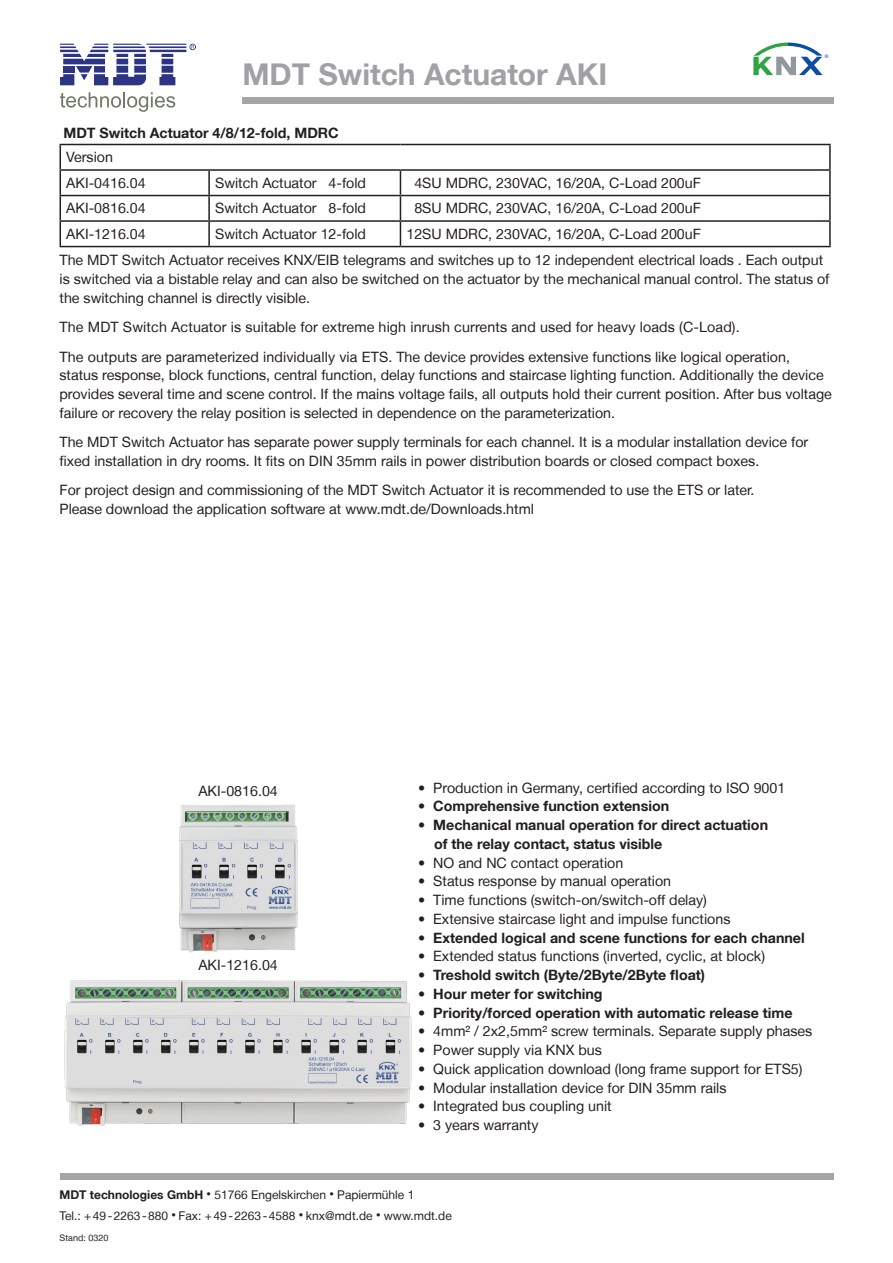
<style>
.page{position:relative;width:893px;height:1263px;background:#fff}
.page>*{position:absolute;margin:0;border:0;box-sizing:border-box;transform-origin:0 0}
.t1{font:700 30px "Helvetica Neue LT";color:#a0a1a5}
.td-data{font:14.25px/18.8px "Helvetica Neue LT";color:#231f20}
.t2{font:700 14.25px/18.8px "Helvetica Neue LT";color:#231f20}
.t3{font:12px/21px "Helvetica Neue LT";color:#231f20}
.t4{font:9px "Helvetica Neue LT";color:#231f20}
.t5{font:5.1px "Arial";color:#0d4da1}
.s1{font-weight:400}
.s2{font-weight:700}
.s3{font-size:9px}
</style>
<div class="page">
<svg style="left:61px;top:145px;width:768px;height:101px"></svg>
<hr style="left:60px;top:144px;width:149px;height:1px;background:#231f20">
<hr style="left:209px;top:144px;width:191px;height:1px;background:#231f20">
<hr style="left:400px;top:144px;width:431px;height:1px;background:#231f20">
<hr style="left:829px;top:145px;width:2px;height:24px;background:#231f20">
<hr style="left:60px;top:169px;width:149px;height:2px;background:#231f20">
<hr style="left:209px;top:169px;width:191px;height:2px;background:#231f20">
<hr style="left:208px;top:171px;width:2px;height:24px;background:#231f20">
<hr style="left:400px;top:169px;width:431px;height:2px;background:#231f20">
<hr style="left:829px;top:171px;width:2px;height:24px;background:#231f20">
<hr style="left:60px;top:195px;width:149px;height:1px;background:#231f20">
<hr style="left:209px;top:195px;width:191px;height:1px;background:#231f20">
<hr style="left:208px;top:196px;width:2px;height:24px;background:#231f20">
<hr style="left:400px;top:195px;width:431px;height:1px;background:#231f20">
<hr style="left:829px;top:196px;width:2px;height:24px;background:#231f20">
<hr style="left:60px;top:220px;width:149px;height:2px;background:#231f20">
<svg style="left:60px;top:145px;width:1px;height:101px"></svg>
<hr style="left:209px;top:220px;width:191px;height:2px;background:#231f20">
<hr style="left:208px;top:222px;width:2px;height:24px;background:#231f20">
<hr style="left:400px;top:220px;width:431px;height:2px;background:#231f20">
<svg style="left:400px;top:171px;width:1px;height:75px"></svg>
<hr style="left:829px;top:222px;width:2px;height:24px;background:#231f20">
<hr style="left:60px;top:246px;width:149px;height:1px;background:#231f20">
<hr style="left:209px;top:246px;width:191px;height:1px;background:#231f20">
<hr style="left:400px;top:246px;width:431px;height:1px;background:#231f20">
<img style="left:178px;top:804px;width:120px;height:149px">
<img style="left:64px;top:980px;width:348px;height:146px">
<div style="left:60px;top:1174px;width:773px;height:6px;background:#a4a5a9"></div>
<svg style="left:60px;top:44px;width:136px;height:41px"></svg>
<svg style="left:60px;top:92px;width:115px;height:20px"></svg>
<div style="left:242px;top:98px;width:591px;height:6px;background:#a4a5a9"></div>
<svg style="left:753px;top:43px;width:70px;height:32px"></svg>
<p class="t1" style="left:242px;top:56px;width:366px">MDT Switch Actuator AKI</p>
<p class="t5" style="left:825px;top:53px;width:5px">®</p>
<p class="t2" style="left:63px;top:123px;width:277px">MDT Switch Actuator 4/8/12-fold, MDRC</p>
<p class="td-data" style="left:66px;top:148px;width:48px">Version</p>
<p class="td-data" style="left:66px;top:173px;width:81px">AKI-0416.04</p>
<p class="td-data" style="left:215px;top:173px;width:152px">Switch Actuator 4-fold</p>
<p class="td-data" style="left:414px;top:173px;width:288px">4SU MDRC, 230VAC, 16/20A, C-Load 200uF</p>
<p class="td-data" style="left:66px;top:199px;width:81px">AKI-0816.04</p>
<p class="td-data" style="left:215px;top:199px;width:152px">Switch Actuator 8-fold</p>
<p class="td-data" style="left:414px;top:199px;width:288px">8SU MDRC, 230VAC, 16/20A, C-Load 200uF</p>
<p class="td-data" style="left:66px;top:224px;width:81px">AKI-1216.04</p>
<p class="td-data" style="left:215px;top:224px;width:152px">Switch Actuator 12-fold</p>
<p class="td-data" style="left:406px;top:224px;width:296px">12SU MDRC, 230VAC, 16/20A, C-Load 200uF</p>
<p class="td-data" style="left:60px;top:251px;width:771px">The MDT Switch Actuator receives KNX/EIB telegrams and switches up to 12 independent electrical loads . Each output is switched via a bistable relay and can also be switched on the actuator by the mechanical manual control. The status of the switching channel is directly visible.</p>
<p class="td-data" style="left:60px;top:318px;width:682px">The MDT Switch Actuator is suitable for extreme high inrush currents and used for heavy loads (C-Load).</p>
<p class="td-data" style="left:60px;top:347px;width:774px">The outputs are parameterized individually via ETS. The device provides extensive functions like logical operation, status response, block functions, central function, delay functions and staircase lighting function. Additionally the device provides several time and scene control. If the mains voltage fails, all outputs hold their current position. After bus voltage failure or recovery the relay position is selected in dependence on the parameterization.</p>
<p class="td-data" style="left:60px;top:433px;width:750px">The MDT Switch Actuator has separate power supply terminals for each channel. It is a modular installation device for fixed installation in dry rooms. It fits on DIN 35mm rails in power distribution boards or closed compact boxes.</p>
<p class="td-data" style="left:60px;top:481px;width:696px">For project design and commissioning of the MDT Switch Actuator it is recommended to use the ETS or later.<br>Please download the application software at www.mdt.de/Downloads.html</p>
<p class="td-data" style="left:198px;top:781px;width:81px">AKI-0816.04</p>
<p class="td-data" style="left:418px;top:778px;width:369px">• Production in Germany, certified according to ISO 9001</p>
<p class="t2" style="left:418px;top:797px;width:252px">• Comprehensive function extension</p>
<p class="t2" style="left:434px;top:815px;width:336px;text-indent:-16px">• Mechanical manual operation for direct actuation of the relay contact, status visible</p>
<p class="td-data" style="left:418px;top:853px;width:207px">• NO and NC contact operation</p>
<p class="td-data" style="left:418px;top:872px;width:254px">• Status response by manual operation</p>
<p class="td-data" style="left:418px;top:890px;width:290px">• Time functions (switch-on/switch-off delay)</p>
<p class="td-data" style="left:418px;top:909px;width:314px">• Extensive staircase light and impulse functions</p>
<p class="t2" style="left:418px;top:928px;width:388px"><span class="s1">•</span> Extended logical and scene functions for each channel</p>
<p class="td-data" style="left:418px;top:947px;width:348px">• Extended status functions (inverted, cyclic, at block)</p>
<p class="t2" style="left:418px;top:965px;width:288px"><span class="s1">•</span> Treshold switch (Byte/2Byte/2Byte float)</p>
<p class="t2" style="left:418px;top:984px;width:186px">• Hour meter for switching</p>
<p class="t2" style="left:418px;top:1003px;width:376px">• Priority/forced operation with automatic release time</p>
<p class="td-data" style="left:418px;top:1022px;width:396px">• 4mm² / 2x2,5mm² screw terminals. Separate supply phases</p>
<p class="td-data" style="left:418px;top:1040px;width:185px">• Power supply via KNX bus</p>
<p class="td-data" style="left:418px;top:1059px;width:386px">• Quick application download (long frame support for ETS5)</p>
<p class="td-data" style="left:418px;top:1078px;width:310px">• Modular installation device for DIN 35mm rails</p>
<p class="td-data" style="left:418px;top:1097px;width:195px">• Integrated bus coupling unit</p>
<p class="td-data" style="left:418px;top:1115px;width:122px">• 3 years warranty</p>
<p class="td-data" style="left:198px;top:956px;width:81px">AKI-1216.04</p>
<p class="t3" style="left:60px;top:1183px;width:394px"><span class="s2">MDT technologies GmbH</span> <span class="s3">•</span> 51766 Engelskirchen <span class="s3">•</span> Papiermühle 1<br>Tel.: +49-2263-880 <span class="s3">•</span> Fax: +49-2263-4588 <span class="s3">•</span> knx@mdt.de <span class="s3">•</span> www.mdt.de</p>
<p class="t4" style="left:60px;top:1232px;width:50px">Stand: 0320</p>
</div>
